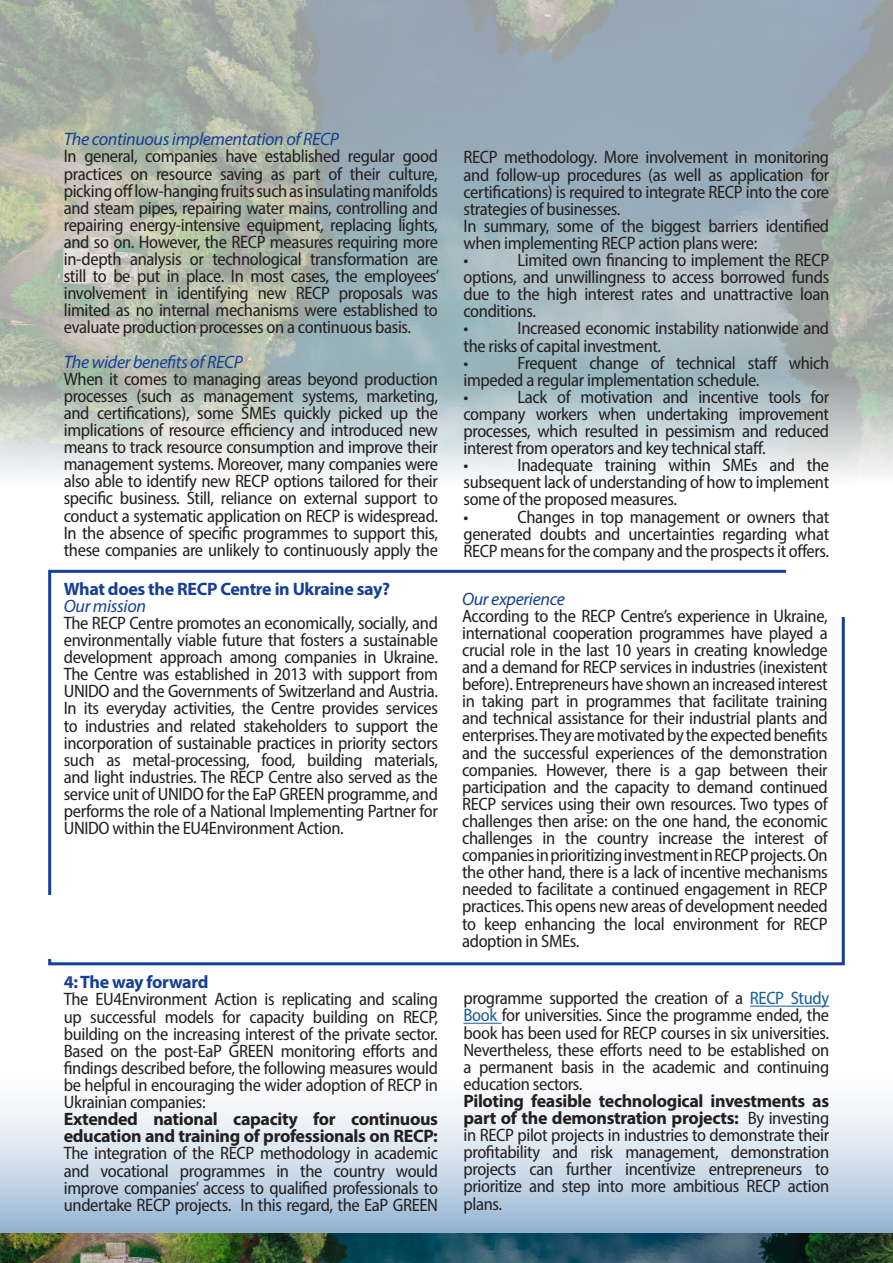
<style>
.page{position:relative;width:893px;height:1263px;background:#fff}
.page>*{position:absolute;margin:0;border:0;box-sizing:border-box;transform-origin:0 0}
.t1{font:semi-condensed 18px/17.1px "Myriad Pro";letter-spacing:-.02em;color:#231f20;text-align:justify}
.t2{font:italic 18px "Myriad Pro";letter-spacing:-.02em;color:#174094}
.t3{font:700 18px "Myriad Pro";letter-spacing:-.02em;color:#174094}
.s1{font-weight:700;font-stretch:normal}
.s2{color:#175d9e}
</style>
<div class="page">
<img style="left:0;top:0;width:893px;height:478px">
<svg style="left:0;top:965px;width:893px;height:268px"></svg>
<img style="left:0;top:1233px;width:893px;height:30px">
<hr style="left:750px;top:1006px;width:79px;height:1px;background:#175d9e">
<hr style="left:463px;top:1023px;width:39px;height:1px;background:#175d9e">
<div style="left:48px;top:570px;width:797px;height:395px;border:3px solid #174094"></div>
<div style="left:32px;top:895px;width:72px;height:64px;background:#fff"></div>
<div style="left:787px;top:553px;width:72px;height:63px;background:#fff"></div>
<p class="t2" style="left:64px;top:128px;width:277px">The continuous implementation of RECP</p>
<p class="t1" style="left:64px;top:148px;width:377px">In general, companies have established regular good practices on resource saving as part of their culture, picking off low-hanging fruits such as insulating manifolds and steam pipes, repairing water mains, controlling and repairing energy-intensive equipment, replacing lights, and so on. However, the RECP measures requiring more in-depth analysis or technological transformation are still to be put in place. In most cases, the employees’ involvement in identifying new RECP proposals was limited as no internal mechanisms were established to evaluate production processes on a continuous basis.</p>
<p class="t2" style="left:64px;top:350px;width:181px">The wider benefits of RECP</p>
<p class="t1" style="left:64px;top:370px;width:376px">When it comes to managing areas beyond production processes (such as management systems, marketing, and certifications), some SMEs quickly picked up the implications of resource efficiency and introduced new means to track resource consumption and improve their management systems. Moreover, many companies were also able to identify new RECP options tailored for their specific business. Still, reliance on external support to conduct a systematic application on RECP is widespread.<br>In the absence of specific programmes to support this, these companies are unlikely to continuously apply the</p>
<p class="t3" style="left:64px;top:577px;width:328px">What does the RECP Centre in Ukraine say?</p>
<p class="t2" style="left:64px;top:595px;width:84px">Our mission</p>
<p class="t1" style="left:64px;top:614px;width:376px">The RECP Centre promotes an economically, socially, and environmentally viable future that fosters a sustainable development approach among companies in Ukraine.<br>The Centre was established in 2013 with support from UNIDO and the Governments of Switzerland and Austria.<br>In its everyday activities, the Centre provides services to industries and related stakeholders to support the incorporation of sustainable practices in priority sectors such as metal-processing, food, building materials, and light industries. The RECP Centre also served as the service unit of UNIDO for the EaP GREEN programme, and performs the role of a National Implementing Partner for UNIDO within the EU4Environment Action.</p>
<p class="t3" style="left:64px;top:970px;width:146px">4: The way forward</p>
<p class="t1" style="left:64px;top:991px;width:376px">The EU4Environment Action is replicating and scaling up successful models for capacity building on RECP, building on the increasing interest of the private sector.<br>Based on the post-EaP GREEN monitoring efforts and findings described before, the following measures would be helpful in encouraging the wider adoption of RECP in Ukrainian companies:</p>
<p class="t1" style="left:64px;top:1110px;width:376px"><span class="s1">Extended national capacity for continuous education and training of professionals on RECP:<br></span>The integration of the RECP methodology in academic and vocational programmes in the country would improve companies’ access to qualified professionals to undertake RECP projects. In this regard, the EaP GREEN</p>
<p class="t1" style="left:463px;top:149px;width:367px">RECP methodology. More involvement in monitoring and follow-up procedures (as well as application for certifications) is required to integrate RECP into the core strategies of businesses.</p>
<p class="t1" style="left:463px;top:217px;width:367px">In summary, some of the biggest barriers identified when implementing RECP action plans were:</p>
<p class="t1" style="left:463px;top:251px;width:6px">•</p>
<p class="t1" style="left:463px;top:251px;width:367px;text-indent:54px">Limited own financing to implement the RECP options, and unwillingness to access borrowed funds due to the high interest rates and unattractive loan conditions.</p>
<p class="t1" style="left:463px;top:320px;width:6px">•</p>
<p class="t1" style="left:463px;top:320px;width:367px;text-indent:54px">Increased economic instability nationwide and the risks of capital investment.</p>
<p class="t1" style="left:463px;top:354px;width:6px">•</p>
<p class="t1" style="left:463px;top:354px;width:367px;text-indent:54px">Frequent change of technical staff which impeded a regular implementation schedule.</p>
<p class="t1" style="left:463px;top:388px;width:6px">•</p>
<p class="t1" style="left:463px;top:388px;width:367px;text-indent:54px">Lack of motivation and incentive tools for company workers when undertaking improvement processes, which resulted in pessimism and reduced interest from operators and key technical staff.</p>
<p class="t1" style="left:463px;top:456px;width:6px">•</p>
<p class="t1" style="left:463px;top:456px;width:367px;text-indent:54px">Inadequate training within SMEs and the subsequent lack of understanding of how to implement some of the proposed measures.</p>
<p class="t1" style="left:463px;top:508px;width:6px">•</p>
<p class="t1" style="left:463px;top:508px;width:367px;text-indent:54px">Changes in top management or owners that generated doubts and uncertainties regarding what RECP means for the company and the prospects it offers.</p>
<p class="t2" style="left:462px;top:587px;width:104px">Our experience</p>
<p class="t1" style="left:462px;top:607px;width:367px">According to the RECP Centre’s experience in Ukraine, international cooperation programmes have played a crucial role in the last 10 years in creating knowledge and a demand for RECP services in industries (inexistent before). Entrepreneurs have shown an increased interest in taking part in programmes that facilitate training and technical assistance for their industrial plants and enterprises. They are motivated by the expected benefits and the successful experiences of the demonstration companies. However, there is a gap between their participation and the capacity to demand continued RECP services using their own resources. Two types of challenges then arise: on the one hand, the economic challenges in the country increase the interest of companies in prioritizing investment in RECP projects. On the other hand, there is a lack of incentive mechanisms needed to facilitate a continued engagement in RECP practices. This opens new areas of development needed to keep enhancing the local environment for RECP adoption in SMEs.</p>
<p class="t1" style="left:463px;top:989px;width:367px">programme supported the creation of a <span class="s2">RECP Study Book</span> for universities. Since the programme ended, the book has been used for RECP courses in six universities.<br>Nevertheless, these efforts need to be established on a permanent basis in the academic and continuing education sectors.</p>
<p class="t1" style="left:463px;top:1092px;width:367px"><span class="s1">Piloting feasible technological investments as part of the demonstration projects:</span> By investing in RECP pilot projects in industries to demonstrate their profitability and risk management, demonstration projects can further incentivize entrepreneurs to prioritize and step into more ambitious RECP action plans.</p>
</div>
